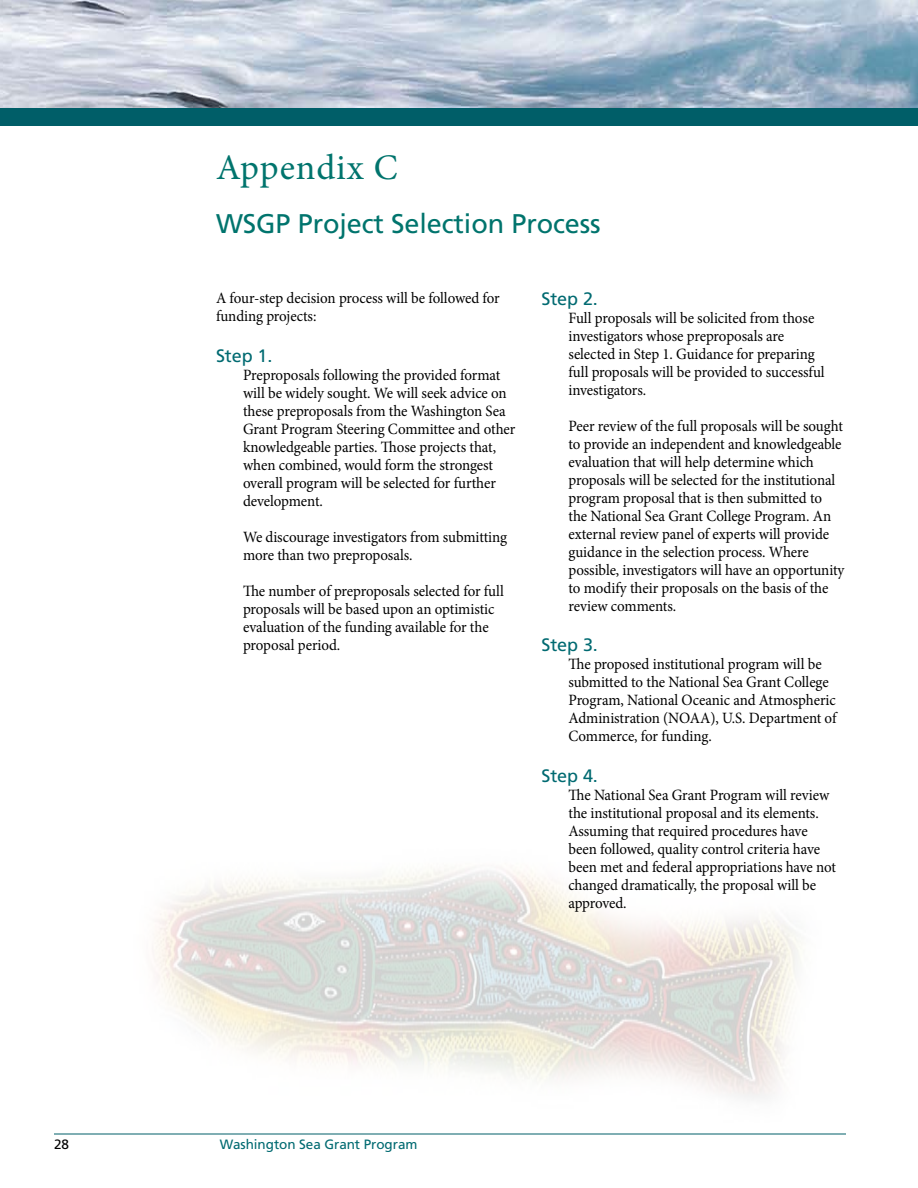
<style>
.page{position:relative;width:918px;height:1188px;background:#fff}
.page>*{position:absolute;margin:0;border:0;box-sizing:border-box;transform-origin:0 0}
.t1{font:36px "Minion Pro";letter-spacing:.025em;color:#00746d}
.t2{font:27px "Frutiger LT Std";letter-spacing:-.005em;color:#00746d}
.t3{font:18px "Frutiger LT Std";letter-spacing:-.005em;color:#006a71}
.t4{font:15.75px/18px "Minion Pro";letter-spacing:-.005em;color:#000;scale:.95 1}
.t5{font:13.5px "Frutiger LT Std";letter-spacing:-.005em;color:#006a71}
.t6{font:13.5px "Frutiger LT Std";color:#000}
</style>
<div class="page">
<div style="left:0;top:108px;width:918px;height:18px;background:#005e68"></div>
<hr style="left:54px;top:1134px;width:792px;height:1px;background:#005e68">
<img style="left:0;top:0;width:918px;height:108px">
<img style="left:152px;top:868px;width:649px;height:231px">
<h1 class="t1" style="left:216px;top:144px;width:183px">Appendix C</h1>
<h2 class="t2" style="left:216px;top:208px;width:386px">WSGP Project Selection Process</h2>
<p class="t4" style="left:216px;top:289px;width:300px">A four-step decision process will be followed for funding projects:</p>
<p class="t3" style="left:216px;top:345px;width:58px">Step 1.</p>
<p class="t4" style="left:243px;top:366px;width:288px">Preproposals following the provided format will be widely sought. We will seek advice on these preproposals from the Washington Sea Grant Program Steering Committee and other knowledgeable parties. Those projects that, when combined, would form the strongest overall program will be selected for further development.</p>
<p class="t4" style="left:243px;top:528px;width:280px">We discourage investigators from submitting more than two preproposals.</p>
<p class="t4" style="left:243px;top:582px;width:276px">The number of preproposals selected for full proposals will be based upon an optimistic evaluation of the funding available for the proposal period.</p>
<p class="t3" style="left:542px;top:288px;width:58px">Step 2.</p>
<p class="t4" style="left:568px;top:309px;width:271px">Full proposals will be solicited from those investigators whose preproposals are selected in Step 1. Guidance for preparing full proposals will be provided to successful investigators.</p>
<p class="t4" style="left:568px;top:417px;width:292px">Peer review of the full proposals will be sought to provide an independent and knowledgeable evaluation that will help determine which proposals will be selected for the institutional program proposal that is then submitted to the National Sea Grant College Program. An external review panel of experts will provide guidance in the selection process. Where possible, investigators will have an opportunity to modify their proposals on the basis of the review comments.</p>
<p class="t3" style="left:542px;top:634px;width:58px">Step 3.</p>
<p class="t4" style="left:568px;top:655px;width:284px">The proposed institutional program will be submitted to the National Sea Grant College Program, National Oceanic and Atmospheric Administration (NOAA), U.S. Department of Commerce, for funding.</p>
<p class="t3" style="left:542px;top:765px;width:58px">Step 4.</p>
<p class="t4" style="left:568px;top:786px;width:283px">The National Sea Grant Program will review the institutional proposal and its elements.<br>Assuming that required procedures have been followed, quality control criteria have been met and federal appropriations have not changed dramatically, the proposal will be approved.</p>
<p class="t6" style="left:54px;top:1136px;width:16px">28</p>
<p class="t5" style="left:220px;top:1136px;width:199px">Washington Sea Grant Program</p>
</div>
